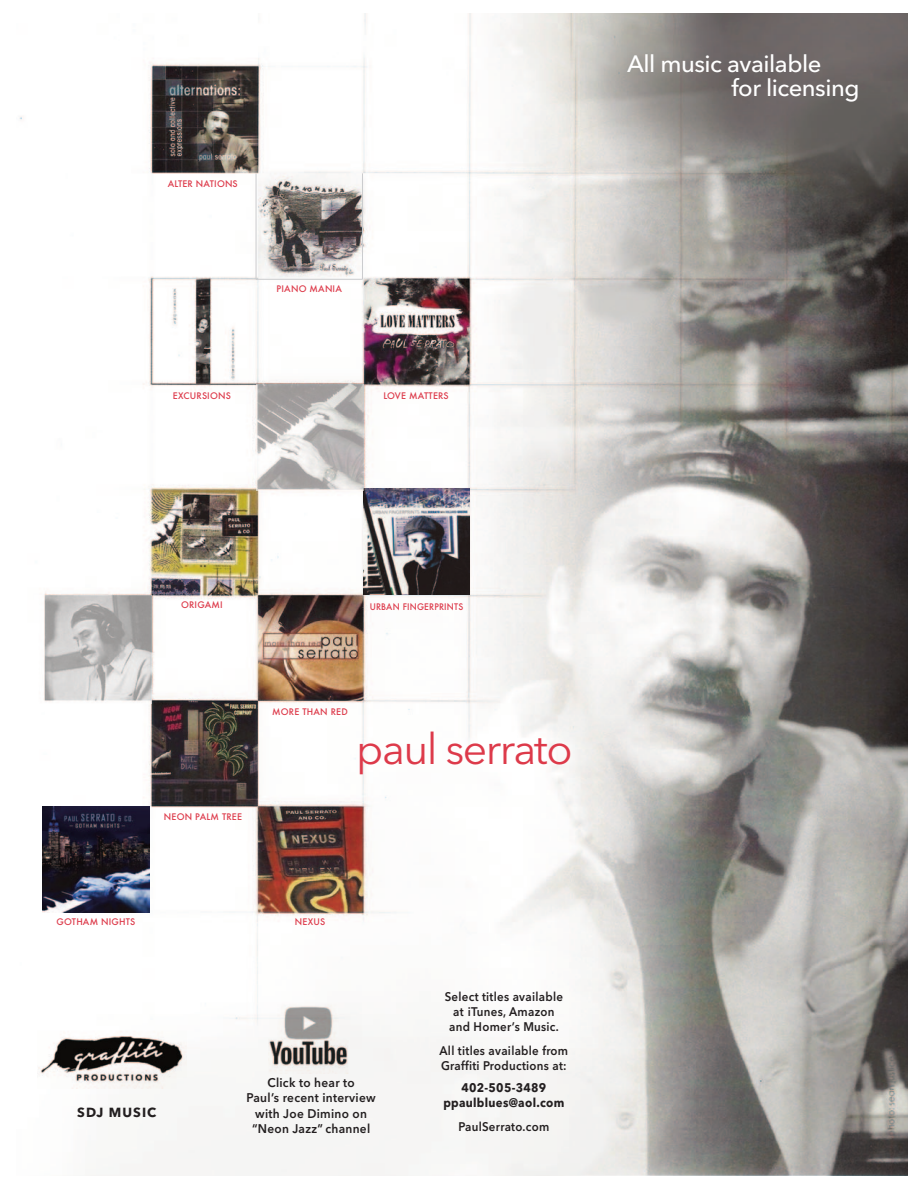
<style>
.page{position:relative;width:918px;height:1188px;background:#fff}
.page>*{position:absolute;margin:0;border:0;box-sizing:border-box;transform-origin:0 0}
.t1{font:42.9px "Avenir Next";letter-spacing:-.035em;color:#dd3a4a}
.t2{font:500 23.55px/23.7px "Avenir Next";letter-spacing:-.02em;color:#fff}
.t3{font:700 13.2px "Avenir Next";letter-spacing:.08em;color:#231f20}
.t4{font:600 12.45px/14.9px "Avenir Next";letter-spacing:.025em;color:#231f20;text-align:center;scale:.93 1}
.t5{font:600 12.45px/15.3px "Avenir Next";letter-spacing:.025em;color:#231f20;text-align:center;scale:.95 1}
.t6{font:700 12.45px "Avenir Next";letter-spacing:.025em;color:#231f20;scale:.93 1}
.t7{font:500 8.85px "Futura";letter-spacing:.02em;color:#dd3a4a}
.t8{font:500 8.85px "Futura";letter-spacing:.02em;color:#dd3a4a;scale:.95 1}
</style>
<div class="page">
<img style="left:19px;top:14px;width:888px;height:1162px">
<img style="left:43px;top:806px;width:106px;height:107px">
<img style="left:363px;top:488px;width:107px;height:107px">
<img style="left:38px;top:1029px;width:149px;height:60px">
<img style="left:268px;top:1003px;width:84px;height:71px">
<div style="left:34px;top:595px;width:118px;height:109px;background:#fff;opacity:.54"></div>
<div style="left:256px;top:385px;width:107px;height:106px;background:#fff;opacity:.54"></div>
<hr style="left:256px;top:279px;width:106px;height:1px;background:#cbccce">
<hr style="left:256px;top:173px;width:1px;height:106px;background:#cbccce">
<hr style="left:362px;top:173px;width:1px;height:106px;background:#cbccce">
<p class="t7" style="left:168px;top:179px;width:71px">ALTER NATIONS</p>
<p class="t7" style="left:173px;top:390px;width:60px">EXCURSIONS</p>
<p class="t7" style="left:277px;top:284px;width:67px">PIANO MANIA</p>
<p class="t7" style="left:383px;top:391px;width:67px">LOVE MATTERS</p>
<p class="t2" style="left:731px;top:52px;width:130px;text-indent:-104px">All music available<br>for licensing</p>
<p class="t7" style="left:181px;top:600px;width:43px">ORIGAMI</p>
<p class="t8" style="left:370px;top:602px;width:100px">URBAN FINGERPRINTS</p>
<p class="t7" style="left:164px;top:812px;width:80px">NEON PALM TREE</p>
<p class="t7" style="left:272px;top:707px;width:77px">MORE THAN RED</p>
<p class="t1" style="left:356px;top:724px;width:218px">paul serrato</p>
<p class="t7" style="left:56px;top:917px;width:80px">GOTHAM NIGHTS</p>
<p class="t3" style="left:77px;top:1104px;width:81px">SDJ MUSIC</p>
<p class="t7" style="left:295px;top:917px;width:32px">NEXUS</p>
<p class="t5" style="left:247px;top:1075px;width:137px">Click to hear to<br>Paul’s recent interview</p>
<p class="t5" style="left:255px;top:1106px;width:119px">with Joe Dimino on</p>
<p class="t5" style="left:252px;top:1121px;width:126px">“Neon Jazz” channel</p>
<p class="t4" style="left:445px;top:989px;width:129px">Select titles available at iTunes, Amazon</p>
<p class="t4" style="left:449px;top:1019px;width:119px">and Homer’s Music.</p>
<p class="t4" style="left:440px;top:1044px;width:140px;text-align:left">All titles available from<br>Graffiti Productions at:</p>
<p class="t6" style="left:461px;top:1080px;width:93px">402-505-3489</p>
<p class="t6" style="left:443px;top:1095px;width:132px">ppaulblues@aol.com</p>
<p class="t4" style="left:458px;top:1120px;width:99px">PaulSerrato.com</p>
</div>
